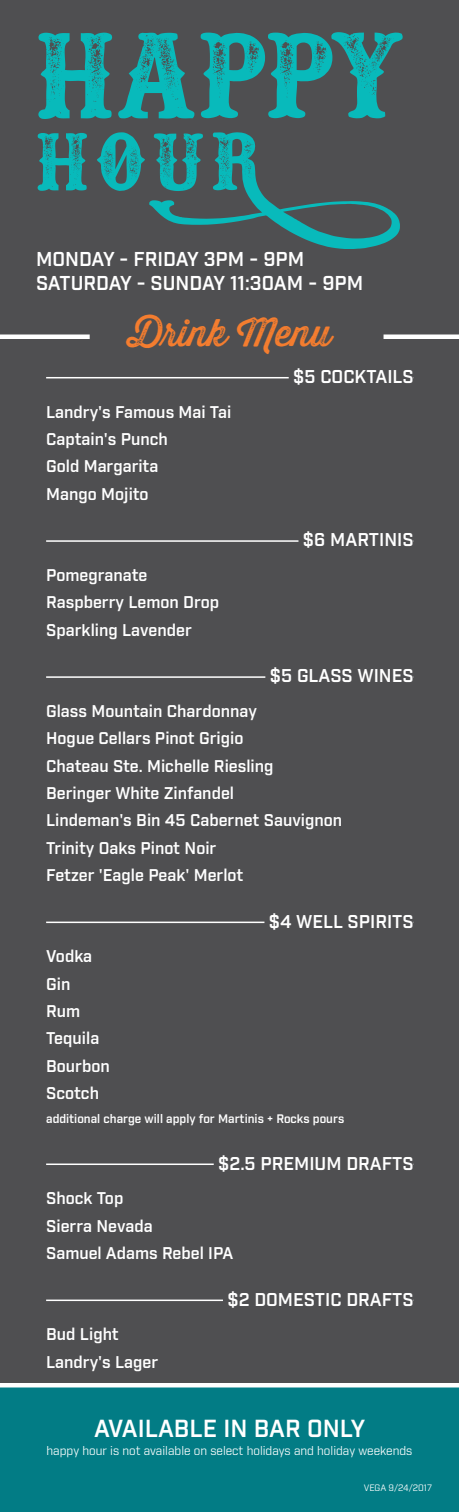
<style>
.page{position:relative;width:459px;height:1512px;background:#4f4f51}
.page>*{position:absolute;margin:0;border:0;box-sizing:border-box;transform-origin:0 0}
.t1{font:37.5px "Thirsty Rough Reg Two";color:#f47d2f}
.body{font:600 24px "Industry";color:#fff}
.hours{font:600 19.5px/23.4px "Industry";color:#fff}
.price{font:600 18px "Industry";color:#fff}
.body-2{font:600 16.5px "Industry";color:#fff}
.body-3{font:12px "Industry";color:#fff}
.pre-body{font:600 12px "Industry";color:#fff}
.body-4{font:9px "Industry";letter-spacing:-.005em;color:#fff}
</style>
<div class="page">
<div style="left:384px;top:334px;width:75px;height:5px;background:#fff"></div>
<div style="left:0;top:334px;width:90px;height:5px;background:#fff"></div>
<svg style="left:37px;top:132px;width:363px;height:117px"></svg>
<svg style="left:38px;top:32px;width:365px;height:87px"></svg>
<div style="left:0;top:1387px;width:459px;height:125px;background:#027c85"></div>
<div style="left:0;top:1383px;width:459px;height:5px;background:#fff"></div>
<hr style="left:46px;top:1300px;width:368px;height:1px;background:#fff">
<div style="left:223px;top:1298px;width:191px;height:5px;background:#4f4f51"></div>
<hr style="left:46px;top:1164px;width:368px;height:1px;background:#fff">
<div style="left:214px;top:1162px;width:200px;height:5px;background:#4f4f51"></div>
<hr style="left:46px;top:922px;width:368px;height:1px;background:#fff">
<div style="left:264px;top:920px;width:150px;height:5px;background:#4f4f51"></div>
<hr style="left:46px;top:676px;width:368px;height:2px;background:#fff">
<hr style="left:265px;top:675px;width:149px;height:4px;background:#4f4f51">
<hr style="left:46px;top:377px;width:368px;height:1px;background:#fff">
<div style="left:289px;top:375px;width:125px;height:5px;background:#4f4f51"></div>
<hr style="left:46px;top:540px;width:368px;height:2px;background:#fff">
<hr style="left:298px;top:539px;width:116px;height:4px;background:#4f4f51">
<p class="hours" style="left:36px;top:248px;width:329px">MONDAY - FRIDAY 3PM - 9PM<br>SATURDAY - SUNDAY 11:30AM - 9PM</p>
<p class="t1" style="left:127px;top:305px;width:206px">Drink Menu</p>
<p class="body-2" style="left:46px;top:402px;width:187px">Landry's Famous Mai Tai</p>
<p class="body-2" style="left:46px;top:429px;width:123px">Captain's Punch</p>
<p class="body-2" style="left:46px;top:456px;width:114px">Gold Margarita</p>
<p class="body-2" style="left:46px;top:484px;width:104px">Mango Mojito</p>
<p class="body-2" style="left:46px;top:565px;width:103px">Pomegranate</p>
<p class="body-2" style="left:46px;top:593px;width:175px">Raspberry Lemon Drop</p>
<p class="body-2" style="left:46px;top:620px;width:147px">Sparkling Lavender</p>
<p class="price" style="left:293px;top:366px;width:122px">$5 COCKTAILS</p>
<p class="price" style="left:303px;top:529px;width:112px">$6 MARTINIS</p>
<p class="price" style="left:270px;top:665px;width:145px">$5 GLASS WINES</p>
<p class="body-2" style="left:46px;top:701px;width:212px">Glass Mountain Chardonnay</p>
<p class="body-2" style="left:46px;top:729px;width:199px">Hogue Cellars Pinot Grigio</p>
<p class="body-2" style="left:46px;top:756px;width:229px">Chateau Ste. Michelle Riesling</p>
<p class="body-2" style="left:46px;top:783px;width:189px">Beringer White Zinfandel</p>
<p class="body-2" style="left:46px;top:810px;width:298px">Lindeman's Bin 45 Cabernet Sauvignon</p>
<p class="body-2" style="left:46px;top:838px;width:172px">Trinity Oaks Pinot Noir</p>
<p class="body-2" style="left:46px;top:865px;width:199px">Fetzer 'Eagle Peak' Merlot</p>
<p class="price" style="left:269px;top:910px;width:146px">$4 WELL SPIRITS</p>
<p class="body-2" style="left:46px;top:946px;width:48px">Vodka</p>
<p class="body-2" style="left:46px;top:974px;width:26px">Gin</p>
<p class="body-2" style="left:46px;top:1001px;width:36px">Rum</p>
<p class="body-2" style="left:46px;top:1028px;width:55px">Tequila</p>
<p class="body-2" style="left:46px;top:1056px;width:65px">Bourbon</p>
<p class="body-2" style="left:46px;top:1083px;width:54px">Scotch</p>
<p class="pre-body" style="left:46px;top:1111px;width:300px">additional charge will apply for Martinis + Rocks pours</p>
<p class="price" style="left:218px;top:1152px;width:197px">$2.5 PREMIUM DRAFTS</p>
<p class="body-2" style="left:46px;top:1188px;width:79px">Shock Top</p>
<p class="body-2" style="left:46px;top:1216px;width:108px">Sierra Nevada</p>
<p class="body-2" style="left:46px;top:1243px;width:189px">Samuel Adams Rebel IPA</p>
<p class="body-2" style="left:46px;top:1324px;width:74px">Bud Light</p>
<p class="body-2" style="left:46px;top:1352px;width:114px">Landry's Lager</p>
<p class="price" style="left:227px;top:1288px;width:188px">$2 DOMESTIC DRAFTS</p>
<p class="body" style="left:94px;top:1414px;width:273px">AVAILABLE IN BAR ONLY</p>
<p class="body-3" style="left:47px;top:1444px;width:367px">happy hour is not available on select holidays and holiday weekends</p>
<p class="body-4" style="left:364px;top:1482px;width:70px">VEGA 9/24/2017</p>
</div>
